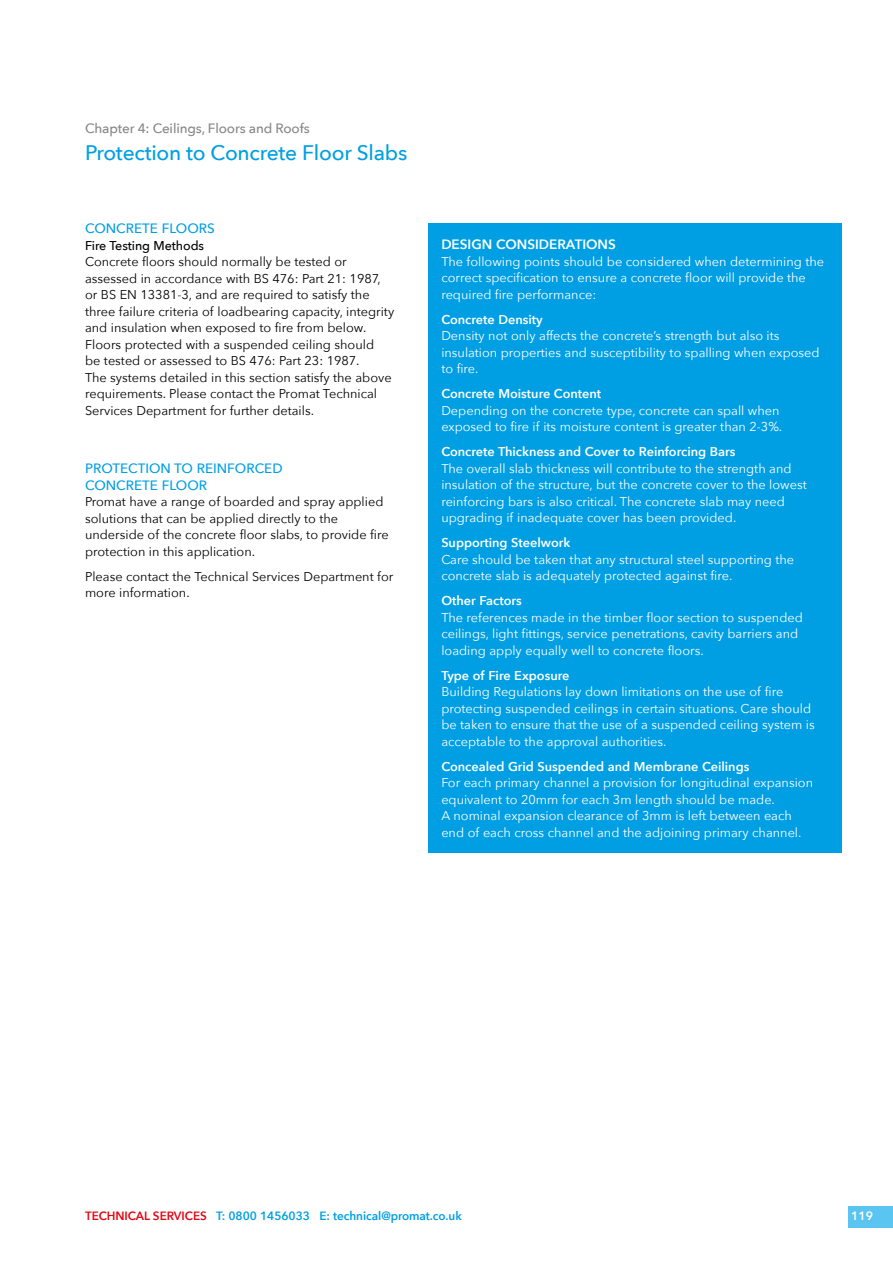
<style>
.page{position:relative;width:893px;height:1263px;background:#fff}
.page>*{position:absolute;margin:0;border:0;box-sizing:border-box;transform-origin:0 0}
.t1{font:500 21px "Avenir Next";letter-spacing:-.01em;color:#009fe3}
.t2{font:500 13.5px/16.5px "Avenir Next";color:#009fe3}
.t3{font:500 13.5px "Avenir Next";letter-spacing:-.01em;color:#878787}
.t4{font:600 13.5px "Avenir Next";color:#fff}
.t5{font:12.75px/16.5px "Avenir Next";color:#fff}
.t6{font:12.75px/16.5px "Avenir Next";color:#000}
.t7{font:600 12.75px "Avenir Next";color:#fff}
.t8{font:500 12.75px "Avenir Next";letter-spacing:-.005em;color:#000}
.t9{font:600 12px "Avenir Next";letter-spacing:-.005em;color:#009fe3}
.t10{font:600 12px "Avenir Next";color:#fff}
.s1{color:#e30613}
</style>
<div class="page">
<div style="left:429px;top:223px;width:413px;height:629px;background:#009fe3"></div>
<div style="left:848px;top:1206px;width:45px;height:21px;background:#5bc5f2"></div>
<p class="t3" style="left:85px;top:117px;width:226px">Chapter 4: Ceilings, Floors and Roofs</p>
<h1 class="t1" style="left:85px;top:135px;width:324px">Protection to Concrete Floor Slabs</h1>
<p class="t2" style="left:85px;top:220px;width:131px">CONCRETE FLOORS</p>
<p class="t8" style="left:85px;top:234px;width:121px">Fire Testing Methods</p>
<p class="t6" style="left:85px;top:253px;width:311px">Concrete floors should normally be tested or assessed in accordance with BS 476: Part 21: 1987, or BS EN 13381-3, and are required to satisfy the three failure criteria of loadbearing capacity, integrity and insulation when exposed to fire from below.<br>Floors protected with a suspended ceiling should<br>be tested or assessed to BS 476: Part 23: 1987.<br>The systems detailed in this section satisfy the above requirements. Please contact the Promat Technical Services Department for further details.</p>
<p class="t2" style="left:85px;top:460px;width:199px">PROTECTION TO REINFORCED<br>CONCRETE FLOOR</p>
<p class="t6" style="left:85px;top:493px;width:305px">Promat have a range of boarded and spray applied solutions that can be applied directly to the underside of the concrete floor slabs, to provide fire protection in this application.</p>
<p class="t6" style="left:85px;top:568px;width:310px">Please contact the Technical Services Department for more information.</p>
<p class="t4" style="left:441px;top:233px;width:176px">DESIGN CONSIDERATIONS</p>
<p class="t5" style="left:441px;top:253px;width:384px">The following points should be considered when determining the correct specification to ensure a concrete floor will provide the required fire performance:</p>
<p class="t7" style="left:441px;top:308px;width:103px">Concrete Density</p>
<p class="t5" style="left:441px;top:327px;width:380px">Density not only affects the concrete’s strength but also its insulation properties and susceptibility to spalling when exposed to fire.</p>
<p class="t7" style="left:441px;top:383px;width:161px">Concrete Moisture Content</p>
<p class="t5" style="left:441px;top:402px;width:340px">Depending on the concrete type, concrete can spall when exposed to fire if its moisture content is greater than 2-3%.</p>
<p class="t7" style="left:441px;top:441px;width:295px">Concrete Thickness and Cover to Reinforcing Bars</p>
<p class="t5" style="left:441px;top:460px;width:367px">The overall slab thickness will contribute to the strength and insulation of the structure, but the concrete cover to the lowest reinforcing bars is also critical. The concrete slab may need upgrading if inadequate cover has been provided.</p>
<p class="t7" style="left:441px;top:532px;width:131px">Supporting Steelwork</p>
<p class="t5" style="left:441px;top:551px;width:354px">Care should be taken that any structural steel supporting the concrete slab is adequately protected against fire.</p>
<p class="t7" style="left:441px;top:590px;width:82px">Other Factors</p>
<p class="t5" style="left:441px;top:609px;width:363px">The references made in the timber floor section to suspended ceilings, light fittings, service penetrations, cavity barriers and loading apply equally well to concrete floors.</p>
<p class="t7" style="left:441px;top:664px;width:130px">Type of Fire Exposure</p>
<p class="t5" style="left:441px;top:683px;width:375px">Building Regulations lay down limitations on the use of fire protecting suspended ceilings in certain situations. Care should be taken to ensure that the use of a suspended ceiling system is acceptable to the approval authorities.</p>
<p class="t7" style="left:441px;top:755px;width:310px">Concealed Grid Suspended and Membrane Ceilings</p>
<p class="t5" style="left:441px;top:774px;width:373px">For each primary channel a provision for longitudinal expansion equivalent to 20mm for each 3m length should be made.<br>A nominal expansion clearance of 3mm is left between each end of each cross channel and the adjoining primary channel.</p>
<p class="t9" style="left:85px;top:1205px;width:378px"><span class="s1">TECHNICAL SERVICES</span> T: 0800 1456033 E: technical@promat.co.uk</p>
<p class="t10" style="left:851px;top:1205px;width:23px">119</p>
</div>
